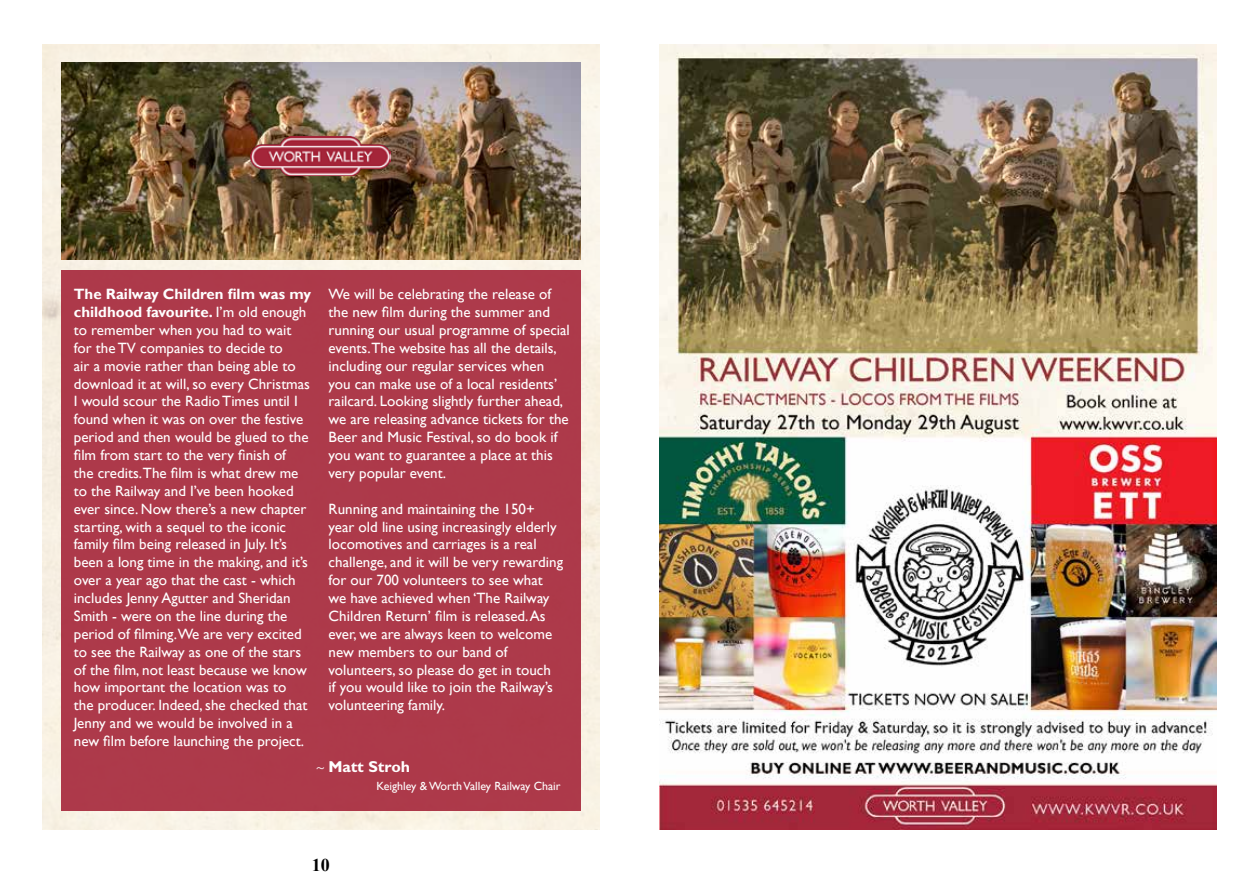
<style>
.page{position:relative;width:1259px;height:893px;background:#fff}
.page>*{position:absolute;margin:0;border:0;box-sizing:border-box;transform-origin:0 0}
.t1{font:700 18px "Times New Roman";color:#000}
.t2{font:700 15.75px "Gill Sans";color:#fff}
.t3{font:14.85px/17.9px "Gill Sans";color:#fff}
.t4{font:11.85px "Gill Sans";color:#fff}
.s1{font-weight:700}
.s2{font-family:"Minion Pro";font-weight:400}
</style>
<div class="page">
<div style="left:43px;top:44px;width:557px;height:785px;background:#f9f2e4"></div>
<div style="left:61px;top:270px;width:519px;height:541px;background:#ad3a4a"></div>
<img style="left:61px;top:63px;width:520px;height:197px">
<img style="left:250px;top:137px;width:141px;height:38px">
<img style="left:659px;top:44px;width:557px;height:785px">
<p class="t3" style="left:74px;top:285px;width:239px"><span class="s1">The Railway Children film was my childhood favourite.</span> I’m old enough to remember when you had to wait for the TV companies to decide to<br>air a movie rather than being able to download it at will, so every Christmas I would scour the Radio Times until I found when it was on over the festive period and then would be glued to the film from start to the very finish of<br>the credits.The film is what drew me to the Railway and I’ve been hooked ever since. Now there’s a new chapter starting, with a sequel to the iconic family film being released in July. It’s been a long time in the making, and it’s over a year ago that the cast - which includes Jenny Agutter and Sheridan Smith - were on the line during the period of filming.We are very excited to see the Railway as one of the stars of the film, not least because we know how important the location was to<br>the producer. Indeed, she checked that Jenny and we would be involved in a new film before launching the project.</p>
<p class="t3" style="left:329px;top:285px;width:243px">We will be celebrating the release of the new film during the summer and running our usual programme of special events.The website has all the details, including our regular services when you can make use of a local residents’ railcard. Looking slightly further ahead, we are releasing advance tickets for the Beer and Music Festival, so do book if you want to guarantee a place at this very popular event.</p>
<p class="t3" style="left:329px;top:500px;width:236px">Running and maintaining the 150+ year old line using increasingly elderly locomotives and carriages is a real challenge, and it will be very rewarding for our 700 volunteers to see what we have achieved when ‘The Railway Children Return’ film is released. As ever, we are always keen to welcome new members to our band of volunteers, so please do get in touch<br>if you would like to join the Railway’s volunteering family.</p>
<p class="t2" style="left:316px;top:757px;width:96px"><span class="s2">~</span> Matt Stroh</p>
<p class="t4" style="left:376px;top:779px;width:186px">Keighley &amp; Worth Valley Railway Chair</p>
<p class="t1" style="left:312px;top:852px;width:19px">10</p>
</div>
